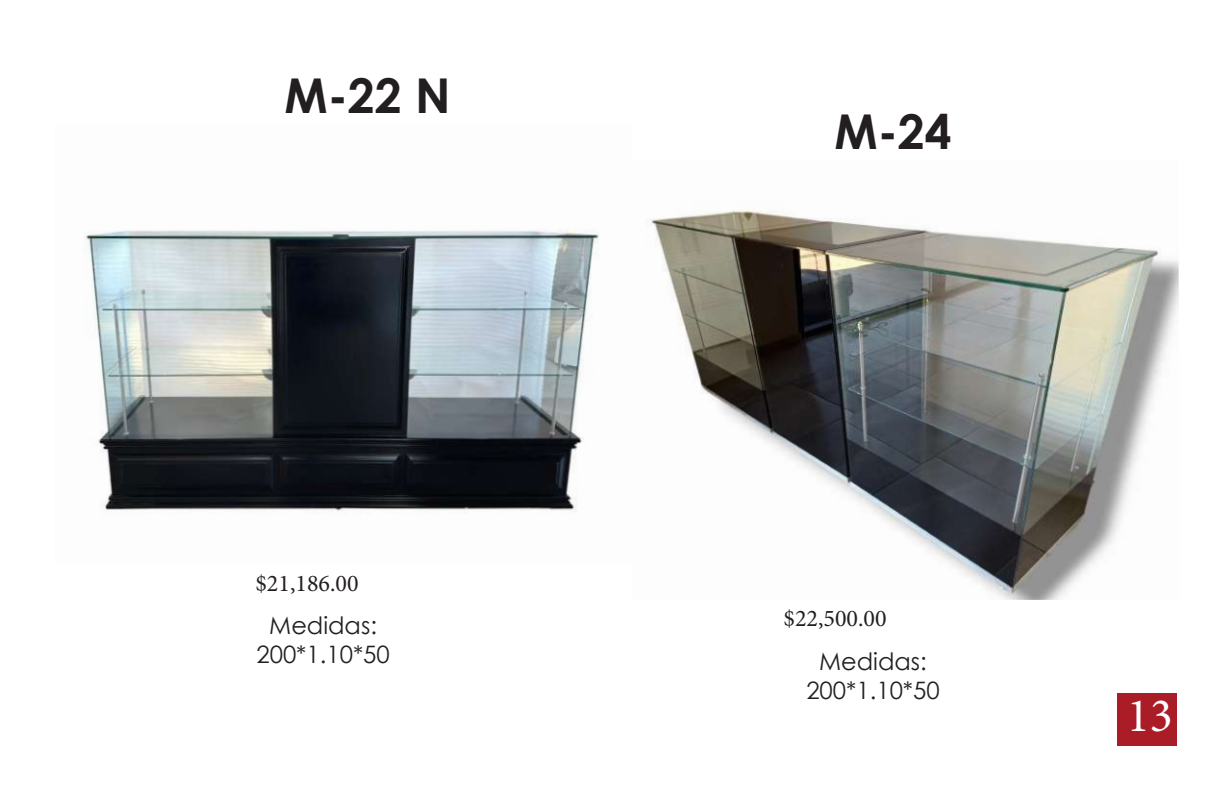
<style>
.page{position:relative;width:1224px;height:792px;background:#fff}
.page>*{position:absolute;margin:0;border:0;box-sizing:border-box;transform-origin:0 0}
.t1{font:700 48px "Century Gothic";color:#231f20}
.t2{font:48px "Minion Pro";color:#fff}
.t3{font:24px/28.8px "Century Gothic";color:#231f20;text-align:center}
.t4{font:24px "Minion Pro";color:#231f20}
</style>
<div class="page">
<img style="left:85px;top:229px;width:514px;height:283px">
<img style="left:646px;top:210px;width:533px;height:390px">
<div style="left:1117px;top:693px;width:59px;height:53px;background:#aa1d26"></div>
<h1 class="t1" style="left:285px;top:59px;width:168px">M-22 N</h1>
<p class="t4" style="left:255px;top:567px;width:105px">$21,186.00</p>
<p class="t3" style="left:256px;top:611px;width:135px">Medidas:<br>200*1.10*50</p>
<h1 class="t1" style="left:835px;top:95px;width:119px">M-24</h1>
<p class="t4" style="left:783px;top:603px;width:105px">$22,500.00</p>
<p class="t3" style="left:806px;top:646px;width:135px">Medidas:<br>200*1.10*50</p>
<h1 class="t2" style="left:1127px;top:684px;width:48px">13</h1>
</div>
